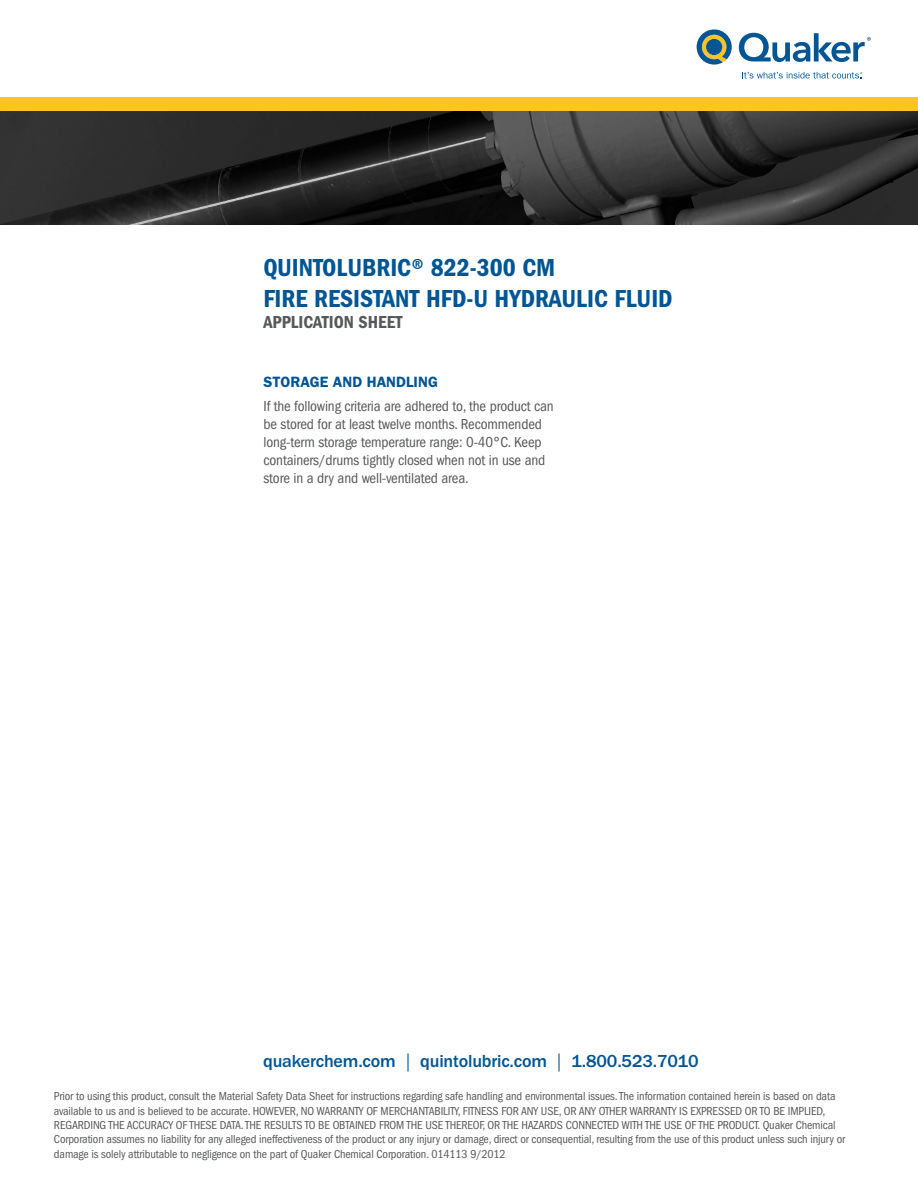
<style>
.page{position:relative;width:918px;height:1188px;background:#fff}
.page>*{position:absolute;margin:0;border:0;box-sizing:border-box;transform-origin:0 0}
.t1{font:25.5px "ITC Franklin Gothic Std Dm Cd";color:#005594}
.t2{font:500 18px "ITC Franklin Gothic Std";letter-spacing:-.01em;color:#005594}
.Application_Sheet_Ti{font:18px "ITC Franklin Gothic Std Dm Cd";color:#57585a}
.text{font:condensed 15px/18px "ITC Franklin Gothic Std";letter-spacing:-.01em;color:#57585a}
.Blue_Sub_Title{font:600 15px "ITC Franklin Gothic Std";color:#005594}
.t3{font:condensed 12px/14.4px "ITC Franklin Gothic Std";letter-spacing:-.01em;color:#57585a}
.s1{font-weight:400}
</style>
<div class="page">
<img style="left:0;top:111px;width:918px;height:114px">
<div style="left:0;top:97px;width:918px;height:14px;background:#fec422"></div>
<svg style="left:697px;top:29px;width:35px;height:36px"></svg>
<div style="left:706px;top:39px;width:16px;height:16px;background:#005594;border-radius:50%"></div>
<svg style="left:739px;top:33px;width:132px;height:29px"></svg>
<svg style="left:742px;top:72px;width:120px;height:6px"></svg>
<p class="t1" style="left:263px;top:253px;width:294px">QUINTOLUBRIC® 822-300 CM</p>
<p class="t1" style="left:263px;top:284px;width:411px">FIRE RESISTANT HFD-U HYDRAULIC FLUID</p>
<p class="Application_Sheet_Ti" style="left:263px;top:312px;width:141px">APPLICATION SHEET</p>
<p class="Blue_Sub_Title" style="left:264px;top:373px;width:176px">STORAGE AND HANDLING</p>
<p class="text" style="left:264px;top:397px;width:292px">If the following criteria are adhered to, the product can be stored for at least twelve months. Recommended long-term storage temperature range: 0-40°C. Keep containers/drums tightly closed when not in use and store in a dry and well-ventilated area.</p>
<h2 class="t2" style="left:263px;top:1051px;width:437px">quakerchem.com <span class="s1">|</span> quintolubric.com <span class="s1">|</span> 1.800.523.7010</h2>
<p class="t3" style="left:54px;top:1089px;width:793px">Prior to using this product, consult the Material Safety Data Sheet for instructions regarding safe handling and environmental issues. The information contained herein is based on data available to us and is believed to be accurate. HOWEVER, NO WARRANTY OF MERCHANTABILITY, FITNESS FOR ANY USE, OR ANY OTHER WARRANTY IS EXPRESSED OR TO BE IMPLIED, REGARDING THE ACCURACY OF THESE DATA. THE RESULTS TO BE OBTAINED FROM THE USE THEREOF, OR THE HAZARDS CONNECTED WITH THE USE OF THE PRODUCT. Quaker Chemical Corporation assumes no liability for any alleged ineffectiveness of the product or any injury or damage, direct or consequential, resulting from the use of this product unless such injury or damage is solely attributable to negligence on the part of Quaker Chemical Corporation. 014113 9/2012</p>
</div>
